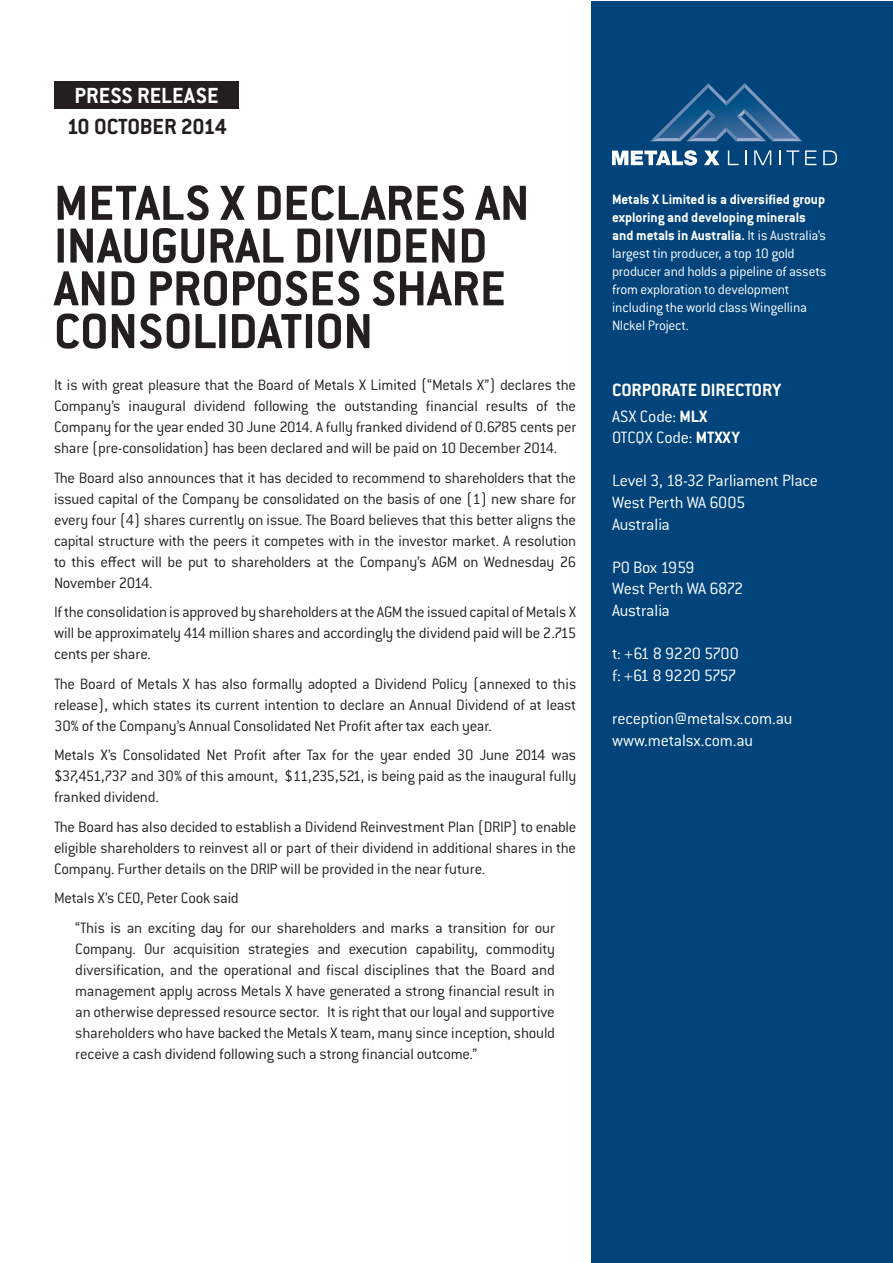
<style>
.page{position:relative;width:893px;height:1263px;background:#fff}
.page>*{position:absolute;margin:0;border:0;box-sizing:border-box;transform-origin:0 0}
.t1{font:700 54px/42.8px "Conduit ITC Std";color:#231f20}
.t2{font:700 24px "Conduit ITC Std";letter-spacing:-.015em;color:#231f20}
.t3{font:700 24px "Conduit ITC Std";color:#fff}
.Sub_Sub_Head{font:700 19.5px "Conduit ITC Std";letter-spacing:-.005em;color:#fff}
.t4{font:300 18px/21.6px "Conduit ITC Std";letter-spacing:-.015em;color:#fff}
.Body{font:300 16.5px/21px "Conduit ITC Std";letter-spacing:-.015em;color:#231f20;text-align:justify}
.t5{font:300 15px/18px "Conduit ITC Std";letter-spacing:-.015em;color:#fff}
.s1{font-weight:700}
</style>
<div class="page">
<div style="left:54px;top:81px;width:185px;height:28px;background:#231f20"></div>
<div style="left:592px;top:2px;width:301px;height:1261px;background:#00447b"></div>
<svg style="left:650px;top:83px;width:152px;height:58px"></svg>
<svg style="left:612px;top:150px;width:85px;height:15px"></svg>
<svg style="left:704px;top:151px;width:15px;height:14px"></svg>
<svg style="left:728px;top:150px;width:11px;height:15px"></svg>
<svg style="left:745px;top:150px;width:2px;height:15px"></svg>
<svg style="left:754px;top:150px;width:17px;height:15px"></svg>
<svg style="left:779px;top:150px;width:1px;height:15px"></svg>
<svg style="left:786px;top:150px;width:13px;height:15px"></svg>
<svg style="left:805px;top:150px;width:11px;height:15px"></svg>
<svg style="left:823px;top:150px;width:14px;height:15px"></svg>
<p class="t3" style="left:74px;top:81px;width:146px">PRESS RELEASE</p>
<p class="t2" style="left:67px;top:112px;width:162px">10 OCTOBER 2014</p>
<p class="t1" style="left:54px;top:180px;width:477px">METALS X DECLARES AN<br>INAUGURAL DIVIDEND<br>AND PROPOSES SHARE<br>CONSOLIDATION</p>
<p class="Body" style="left:54px;top:374px;width:524px">It is with great pleasure that the Board of Metals X Limited (“Metals X”) declares the Company’s inaugural dividend following the outstanding financial results of the Company for the year ended 30 June 2014. A fully franked dividend of 0.6785 cents per share (pre-consolidation) has been declared and will be paid on 10 December 2014.</p>
<p class="Body" style="left:54px;top:466px;width:524px">The Board also announces that it has decided to recommend to shareholders that the issued capital of the Company be consolidated on the basis of one (1) new share for every four (4) shares currently on issue. The Board believes that this better aligns the capital structure with the peers it competes with in the investor market. A resolution to this effect will be put to shareholders at the Company’s AGM on Wednesday 26<br>November 2014.</p>
<p class="Body" style="left:54px;top:601px;width:524px">If the consolidation is approved by shareholders at the AGM the issued capital of Metals X will be approximately 414 million shares and accordingly the dividend paid will be 2.715 cents per share.</p>
<p class="Body" style="left:54px;top:672px;width:524px">The Board of Metals X has also formally adopted a Dividend Policy (annexed to this release), which states its current intention to declare an Annual Dividend of at least 30% of the Company’s Annual Consolidated Net Profit after tax each year.</p>
<p class="Body" style="left:54px;top:744px;width:524px">Metals X’s Consolidated Net Profit after Tax for the year ended 30 June 2014 was $37,451,737 and 30% of this amount, $11,235,521, is being paid as the inaugural fully franked dividend.</p>
<p class="Body" style="left:54px;top:815px;width:524px">The Board has also decided to establish a Dividend Reinvestment Plan (DRIP) to enable eligible shareholders to reinvest all or part of their dividend in additional shares in the Company. Further details on the DRIP will be provided in the near future.</p>
<p class="Body" style="left:54px;top:887px;width:186px">Metals X’s CEO, Peter Cook said</p>
<p class="Body" style="left:75px;top:916px;width:481px">“This is an exciting day for our shareholders and marks a transition for our Company. Our acquisition strategies and execution capability, commodity diversification, and the operational and fiscal disciplines that the Board and management apply across Metals X have generated a strong financial result in an otherwise depressed resource sector. It is right that our loyal and supportive shareholders who have backed the Metals X team, many since inception, should receive a cash dividend following such a strong financial outcome.”</p>
<p class="t5" style="left:612px;top:190px;width:216px"><span class="s1">Metals X Limited is a diversified group exploring and developing minerals and metals in Australia.</span> It is Australia’s largest tin producer, a top 10 gold producer and holds a pipeline of assets from exploration to development including the world class Wingellina NIckel Project.</p>
<p class="Sub_Sub_Head" style="left:612px;top:378px;width:171px">CORPORATE DIRECTORY</p>
<p class="t4" style="left:612px;top:405px;width:97px">ASX Code: <span class="s1">MLX</span></p>
<p class="t4" style="left:612px;top:426px;width:129px">OTCQX Code: <span class="s1">MTXXY</span></p>
<p class="t4" style="left:612px;top:469px;width:208px">Level 3, 18-32 Parliament Place</p>
<p class="t4" style="left:612px;top:491px;width:135px">West Perth WA 6005</p>
<p class="t4" style="left:612px;top:513px;width:59px">Australia</p>
<p class="t4" style="left:612px;top:556px;width:133px">PO Box 1959<br>West Perth WA 6872<br>Australia</p>
<p class="t4" style="left:612px;top:642px;width:128px">t: +61 8 9220 5700 f: +61 8 9220 5757</p>
<p class="t4" style="left:612px;top:707px;width:182px">reception@metalsx.com.au www.metalsx.com.au</p>
</div>
